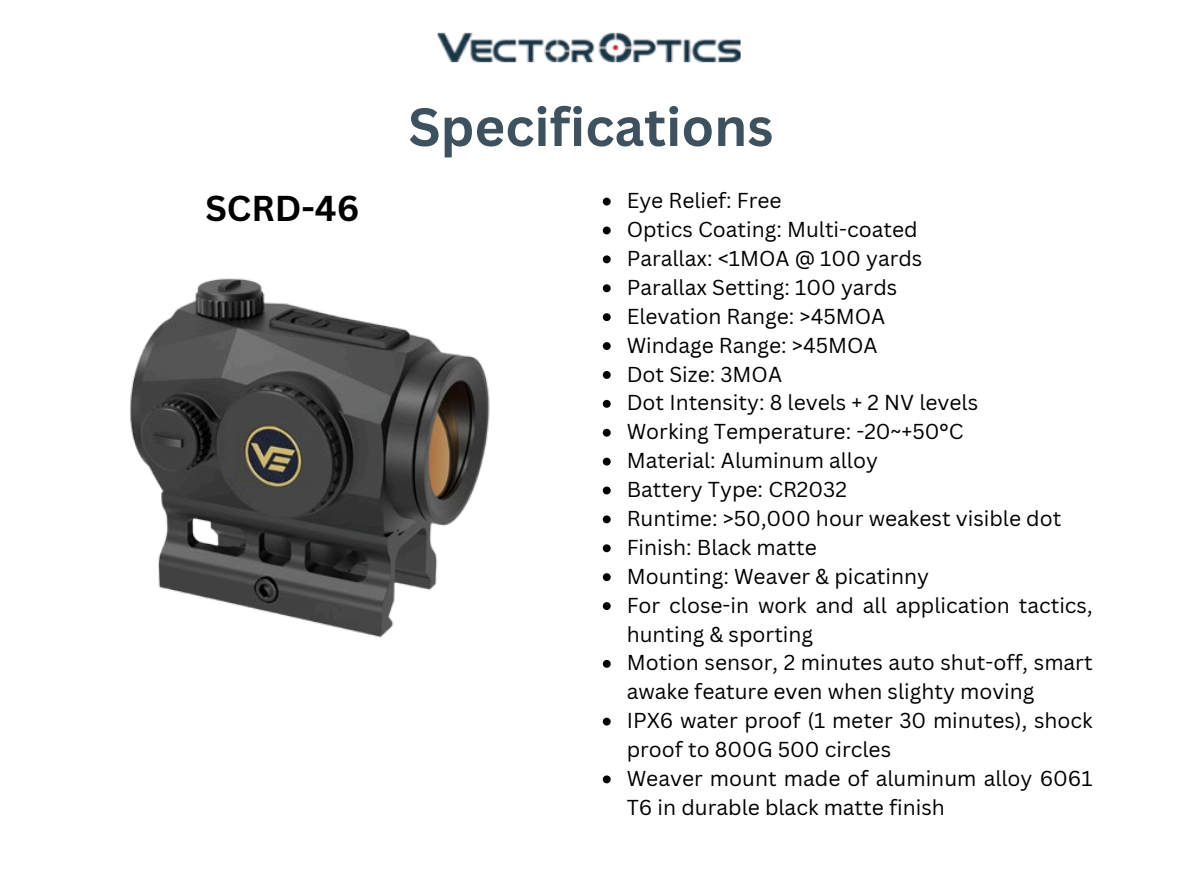
<style>
.page{position:relative;width:1182px;height:893px;background:#fff}
.page>*{position:absolute;margin:0;border:0;box-sizing:border-box;transform-origin:0 0}
.t1{font:700 52.5px "Canva Sans";color:#3d515e}
.t2{font:700 35px "Canva Sans";color:#000}
.t3{font:21px/28.9px "Canva Sans";color:#000}
</style>
<div class="page">
<img style="left:437px;top:32px;width:304px;height:31px">
<img style="left:130px;top:278px;width:360px;height:360px">
<svg style="left:602px;top:198px;width:8px;height:7px"></svg>
<svg style="left:602px;top:226px;width:8px;height:8px"></svg>
<svg style="left:602px;top:255px;width:8px;height:8px"></svg>
<svg style="left:602px;top:284px;width:8px;height:8px"></svg>
<svg style="left:602px;top:313px;width:8px;height:8px"></svg>
<svg style="left:602px;top:342px;width:8px;height:8px"></svg>
<svg style="left:602px;top:371px;width:8px;height:8px"></svg>
<svg style="left:602px;top:400px;width:8px;height:8px"></svg>
<svg style="left:602px;top:429px;width:8px;height:7px"></svg>
<svg style="left:602px;top:457px;width:8px;height:8px"></svg>
<svg style="left:602px;top:486px;width:8px;height:8px"></svg>
<svg style="left:602px;top:515px;width:8px;height:8px"></svg>
<svg style="left:602px;top:544px;width:8px;height:8px"></svg>
<svg style="left:602px;top:573px;width:8px;height:8px"></svg>
<svg style="left:602px;top:602px;width:8px;height:8px"></svg>
<svg style="left:602px;top:660px;width:8px;height:7px"></svg>
<svg style="left:602px;top:717px;width:8px;height:8px"></svg>
<svg style="left:602px;top:775px;width:8px;height:8px"></svg>
<h2 class="t1" style="left:408px;top:90px;width:366px">Specifications</h2>
<p class="t2" style="left:205px;top:184px;width:155px">SCRD-46</p>
<p class="t3" style="left:626px;top:185px;width:156px">Eye Relief: Free</p>
<p class="t3" style="left:626px;top:214px;width:292px">Optics Coating: Multi-coated</p>
<p class="t3" style="left:626px;top:243px;width:297px">Parallax: &lt;1MOA @ 100 yards</p>
<p class="t3" style="left:626px;top:272px;width:272px">Parallax Setting: 100 yards</p>
<p class="t3" style="left:626px;top:301px;width:260px">Elevation Range: &gt;45MOA</p>
<p class="t3" style="left:626px;top:330px;width:252px">Windage Range: &gt;45MOA</p>
<p class="t3" style="left:626px;top:359px;width:157px">Dot Size: 3MOA</p>
<p class="t3" style="left:626px;top:388px;width:353px">Dot Intensity: 8 levels + 2 NV levels</p>
<p class="t3" style="left:626px;top:416px;width:338px">Working Temperature: -20~+50°C</p>
<p class="t3" style="left:626px;top:445px;width:253px">Material: Aluminum alloy</p>
<p class="t3" style="left:626px;top:474px;width:222px">Battery Type: CR2032</p>
<p class="t3" style="left:626px;top:503px;width:436px">Runtime: &gt;50,000 hour weakest visible dot</p>
<p class="t3" style="left:626px;top:532px;width:192px">Finish: Black matte</p>
<p class="t3" style="left:626px;top:561px;width:304px">Mounting: Weaver &amp; picatinny</p>
<p class="t3" style="left:626px;top:590px;width:467px">For close-in work and all application tactics, hunting &amp; sporting</p>
<p class="t3" style="left:626px;top:647px;width:467px">Motion sensor, 2 minutes auto shut-off, smart awake feature even when slighty moving</p>
<p class="t3" style="left:626px;top:705px;width:467px">IPX6 water proof (1 meter 30 minutes), shock proof to 800G 500 circles</p>
<p class="t3" style="left:626px;top:763px;width:467px">Weaver mount made of aluminum alloy 6061<br>T6 in durable black matte finish</p>
</div>
